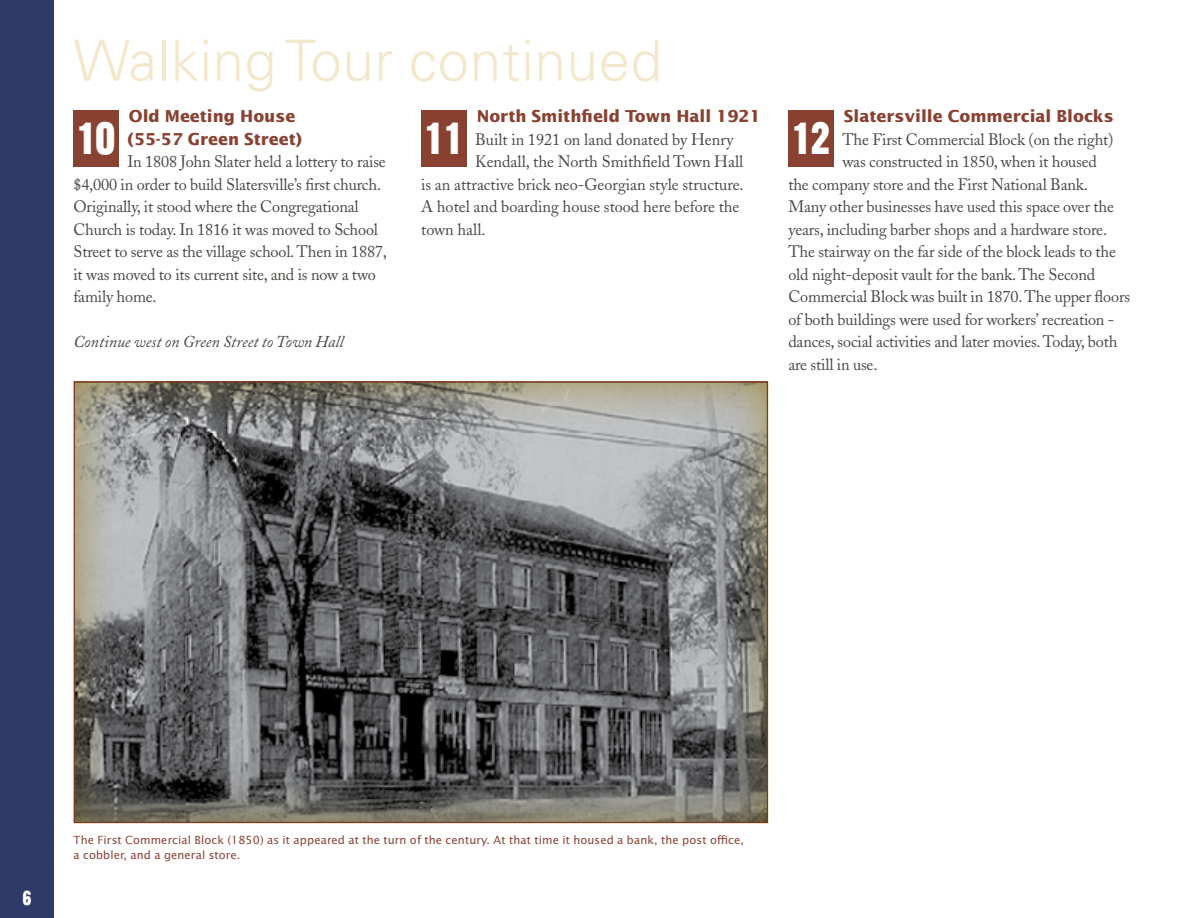
<style>
.page{position:relative;width:1188px;height:918px;background:#fff}
.page>*{position:absolute;margin:0;border:0;box-sizing:border-box;transform-origin:0 0}
.t1{font:300 56.7px "Univers";letter-spacing:.01em;color:#f3e8cc}
.t2{font:43.5px "Cg Gothic No 4";color:#fff}
.t3{font:19.5px "Cg Gothic No 4";color:#fff}
.t4{font:16.5px/22.5px "Adobe Caslon";letter-spacing:-.01em;color:#474843}
.t5{font:700 16.5px/22.5px "Lucida Sans";color:#894232}
.t6{font:italic 16.5px "Adobe Caslon";color:#474843}
.t7{font:11.25px/14.2px "Lucida Sans";letter-spacing:.01em;color:#894232}
</style>
<div class="page">
<div style="left:0;top:0;width:54px;height:918px;background:#2e3a67"></div>
<div style="left:73px;top:110px;width:46px;height:56px;background:#894232"></div>
<div style="left:421px;top:110px;width:46px;height:56px;background:#894232"></div>
<div style="left:788px;top:110px;width:46px;height:56px;background:#894232"></div>
<div style="left:61px;top:370px;width:719px;height:456px;background:#d3ad23;opacity:.75"></div>
<h1 class="t1" style="left:73px;top:26px;width:590px">Walking Tour continued</h1>
<p class="t5" style="left:127px;top:105px;width:176px">Old Meeting House (55-57 Green Street)</p>
<p class="t4" style="left:73px;top:151px;width:315px;text-indent:54px">In 1808 John Slater held a lottery to raise $4,000 in order to build Slatersville’s first church.<br>Originally, it stood where the Congregational Church is today. In 1816 it was moved to School Street to serve as the village school. Then in 1887, it was moved to its current site, and is now a two family home.</p>
<p class="t6" style="left:73px;top:333px;width:272px">Continue west on Green Street to Town Hall</p>
<p class="t5" style="left:477px;top:105px;width:286px">North Smithfield Town Hall 1921</p>
<p class="t4" style="left:475px;top:128px;width:260px">Built in 1921 on land donated by Henry</p>
<p class="t4" style="left:475px;top:151px;width:270px">Kendall, the North Smithfield Town Hall</p>
<p class="t4" style="left:421px;top:173px;width:324px">is an attractive brick neo-Georgian style structure.</p>
<p class="t4" style="left:421px;top:196px;width:320px">A hotel and boarding house stood here before the</p>
<p class="t4" style="left:421px;top:218px;width:66px">town hall.</p>
<h2 class="t2" style="left:76px;top:113px;width:42px">10</h2>
<h2 class="t2" style="left:424px;top:113px;width:42px">11</h2>
<p class="t5" style="left:844px;top:105px;width:272px">Slatersville Commercial Blocks</p>
<p class="t4" style="left:842px;top:128px;width:273px">The First Commercial Block (on the right)</p>
<p class="t4" style="left:842px;top:151px;width:256px">was constructed in 1850, when it housed</p>
<p class="t4" style="left:788px;top:173px;width:301px">the company store and the First National Bank.</p>
<p class="t4" style="left:788px;top:196px;width:327px">Many other businesses have used this space over the</p>
<p class="t4" style="left:788px;top:218px;width:320px">years, including barber shops and a hardware store.</p>
<p class="t4" style="left:788px;top:241px;width:329px">The stairway on the far side of the block leads to the</p>
<p class="t4" style="left:788px;top:263px;width:308px">old night-deposit vault for the bank. The Second</p>
<p class="t4" style="left:788px;top:286px;width:343px">Commercial Block was built in 1870. The upper floors</p>
<p class="t4" style="left:788px;top:308px;width:328px">of both buildings were used for workers’ recreation -</p>
<p class="t4" style="left:788px;top:331px;width:331px">dances, social activities and later movies. Today, both</p>
<p class="t4" style="left:788px;top:353px;width:91px">are still in use.</p>
<h2 class="t2" style="left:791px;top:113px;width:42px">12</h2>
<p class="t3" style="left:22px;top:886px;width:11px">6</p>
<p class="t7" style="left:73px;top:833px;width:672px">The First Commercial Block (1850) as it appeared at the turn of the century. At that time it housed a bank, the post office, a cobbler, and a general store.</p>
</div>
